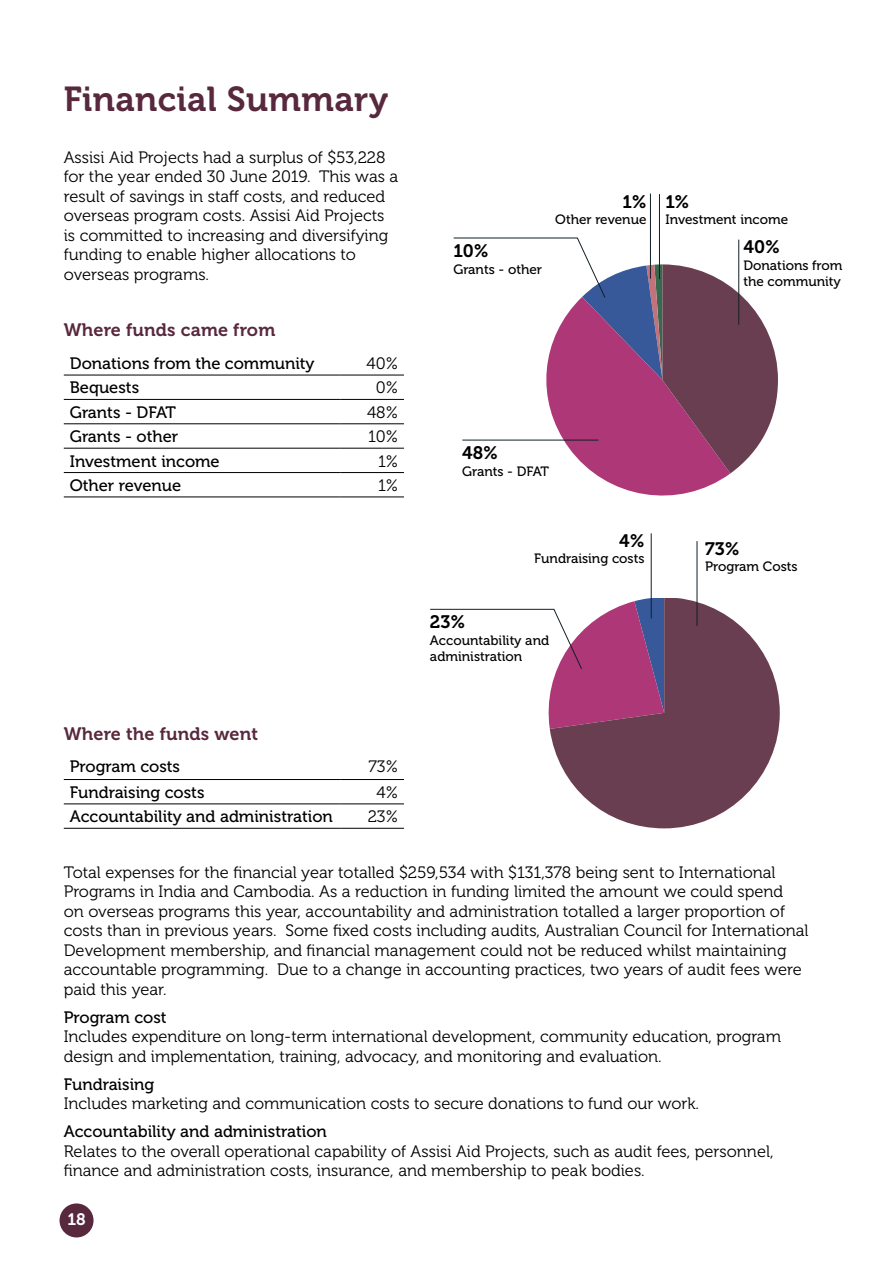
<style>
.page{position:relative;width:893px;height:1263px;background:#fff}
.page>*{position:absolute;margin:0;border:0;box-sizing:border-box;transform-origin:0 0}
.t1{font:34.5px "Museo 700";letter-spacing:.01em;color:#58293d}
.t2{font:18px "Museo 700";letter-spacing:.01em;color:#58293d}
.t3{font:18px "Museo 700";color:#000}
.t4{font:16.5px/19.5px "Museo 300";color:#000}
.t5{font:16.5px "Museo 500";color:#000}
.t6{font:16.5px "Museo 700";color:#fff}
.t7{font:13.5px/16.5px "Museo 500";color:#000}
</style>
<div class="page">
<div style="left:60px;top:1203px;width:34px;height:34px;background:#58293d;border-radius:50%"></div>
<hr style="left:892px;top:797px;width:1px;height:381px;background:#571041">
<hr style="left:64px;top:375px;width:276px;height:1px;background:#000">
<hr style="left:340px;top:375px;width:64px;height:1px;background:#000">
<hr style="left:64px;top:399px;width:276px;height:1px;background:#000">
<hr style="left:340px;top:399px;width:64px;height:1px;background:#000">
<hr style="left:64px;top:423px;width:276px;height:1px;background:#000">
<hr style="left:340px;top:423px;width:64px;height:1px;background:#000">
<hr style="left:64px;top:448px;width:276px;height:1px;background:#000">
<hr style="left:340px;top:448px;width:64px;height:1px;background:#000">
<hr style="left:64px;top:472px;width:276px;height:1px;background:#000">
<hr style="left:340px;top:472px;width:64px;height:1px;background:#000">
<hr style="left:64px;top:496px;width:276px;height:1px;background:#000">
<hr style="left:340px;top:496px;width:64px;height:1px;background:#000">
<hr style="left:64px;top:779px;width:276px;height:1px;background:#000">
<hr style="left:340px;top:779px;width:64px;height:1px;background:#000">
<hr style="left:64px;top:803px;width:276px;height:1px;background:#000">
<hr style="left:340px;top:803px;width:64px;height:1px;background:#000">
<hr style="left:64px;top:828px;width:276px;height:1px;background:#000">
<hr style="left:340px;top:828px;width:64px;height:1px;background:#000">
<svg style="left:550px;top:599px;width:230px;height:229px;fill:#693e50"></svg>
<hr style="left:697px;top:541px;width:1px;height:85px;background:#121f26">
<hr style="left:651px;top:533px;width:1px;height:85px;background:#121f26">
<svg style="left:430px;top:599px;width:234px;height:130px"></svg>
<hr style="left:659px;top:194px;width:1px;height:85px;background:#121f26">
<hr style="left:650px;top:194px;width:1px;height:85px;background:#121f26">
<svg style="left:453px;top:237px;width:325px;height:259px"></svg>
<hr style="left:462px;top:440px;width:136px;height:1px;background:#121f26">
<h1 class="t1" style="left:64px;top:80px;width:326px">Financial Summary</h1>
<p class="t4" style="left:64px;top:148px;width:336px">Assisi Aid Projects had a surplus of $53,228 for the year ended 30 June 2019. This was a result of savings in staff costs, and reduced overseas program costs. Assisi Aid Projects is committed to increasing and diversifying funding to enable higher allocations to overseas programs.</p>
<p class="t2" style="left:64px;top:320px;width:213px">Where funds came from</p>
<p class="t5" style="left:70px;top:354px;width:246px">Donations from the community</p>
<p class="t4" style="left:366px;top:354px;width:33px">40%</p>
<p class="t5" style="left:70px;top:379px;width:71px">Bequests</p>
<p class="t4" style="left:376px;top:378px;width:24px">0%</p>
<p class="t5" style="left:70px;top:403px;width:108px">Grants - DFAT</p>
<p class="t4" style="left:367px;top:403px;width:32px">48%</p>
<p class="t5" style="left:70px;top:427px;width:110px">Grants - other</p>
<p class="t4" style="left:368px;top:427px;width:31px">10%</p>
<p class="t5" style="left:70px;top:452px;width:151px">Investment income</p>
<p class="t4" style="left:378px;top:451px;width:21px">1%</p>
<p class="t5" style="left:70px;top:476px;width:113px">Other revenue</p>
<p class="t4" style="left:378px;top:476px;width:21px">1%</p>
<p class="t3" style="left:453px;top:241px;width:37px">10%</p>
<p class="t7" style="left:453px;top:261px;width:90px">Grants - other</p>
<p class="t3" style="left:623px;top:192px;width:25px">1%</p>
<p class="t7" style="left:555px;top:212px;width:93px">Other revenue</p>
<p class="t3" style="left:665px;top:191px;width:25px">1%</p>
<p class="t7" style="left:665px;top:211px;width:124px">Investment income</p>
<p class="t3" style="left:743px;top:237px;width:38px">40%</p>
<p class="t7" style="left:743px;top:257px;width:101px">Donations from the community</p>
<p class="t3" style="left:462px;top:443px;width:37px">48%</p>
<p class="t7" style="left:462px;top:463px;width:88px">Grants - DFAT</p>
<p class="t3" style="left:619px;top:531px;width:27px">4%</p>
<p class="t7" style="left:534px;top:551px;width:112px">Fundraising costs</p>
<p class="t3" style="left:430px;top:612px;width:37px">23%</p>
<p class="t7" style="left:430px;top:632px;width:121px">Accountability and administration</p>
<p class="t3" style="left:705px;top:538px;width:36px">73%</p>
<p class="t7" style="left:705px;top:558px;width:94px">Program Costs</p>
<p class="t2" style="left:64px;top:723px;width:196px">Where the funds went</p>
<p class="t5" style="left:70px;top:758px;width:112px">Program costs</p>
<p class="t4" style="left:369px;top:757px;width:31px">73%</p>
<p class="t5" style="left:70px;top:783px;width:136px">Fundraising costs</p>
<p class="t4" style="left:376px;top:783px;width:23px">4%</p>
<p class="t5" style="left:70px;top:807px;width:265px">Accountability and administration</p>
<p class="t4" style="left:368px;top:807px;width:32px">23%</p>
<p class="t4" style="left:64px;top:863px;width:746px">Total expenses for the financial year totalled $259,534 with $131,378 being sent to International Programs in India and Cambodia. As a reduction in funding limited the amount we could spend<br>on overseas programs this year, accountability and administration totalled a larger proportion of costs than in previous years. Some fixed costs including audits, Australian Council for International Development membership, and financial management could not be reduced whilst maintaining accountable programming. Due to a change in accounting practices, two years of audit fees were paid this year.</p>
<p class="t5" style="left:64px;top:1008px;width:104px">Program cost</p>
<p class="t4" style="left:64px;top:1027px;width:719px">Includes expenditure on long-term international development, community education, program design and implementation, training, advocacy, and monitoring and evaluation.</p>
<p class="t5" style="left:64px;top:1075px;width:92px">Fundraising</p>
<p class="t4" style="left:64px;top:1094px;width:637px">Includes marketing and communication costs to secure donations to fund our work.</p>
<p class="t5" style="left:64px;top:1122px;width:265px">Accountability and administration</p>
<p class="t4" style="left:64px;top:1142px;width:711px">Relates to the overall operational capability of Assisi Aid Projects, such as audit fees, personnel, finance and administration costs, insurance, and membership to peak bodies.</p>
<p class="t6" style="left:67px;top:1210px;width:20px">18</p>
</div>
